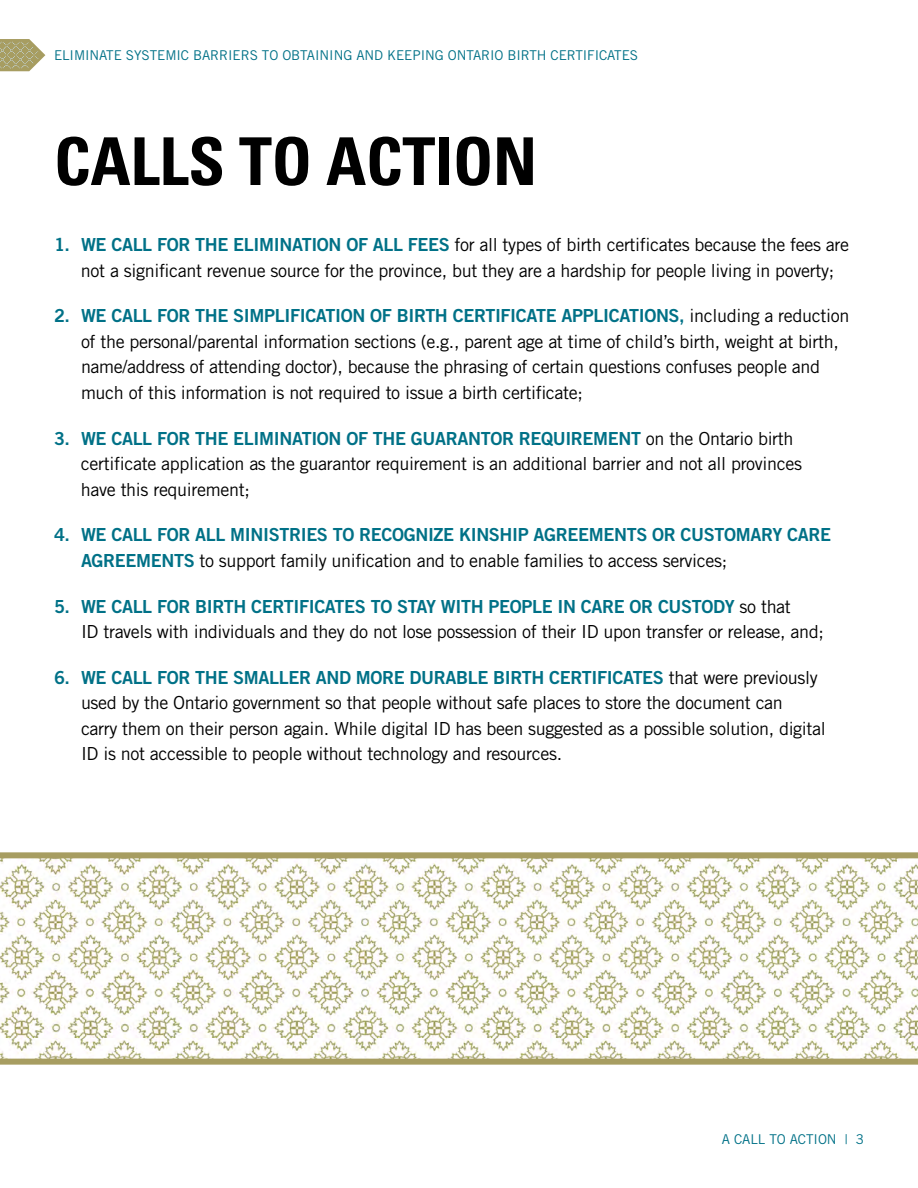
<style>
.page{position:relative;width:918px;height:1188px;background:#fff}
.page>*{position:absolute;margin:0;border:0;box-sizing:border-box;transform-origin:0 0}
.Headers{font:700 condensed 66px "Univers";letter-spacing:-.005em;color:#000}
.Body_Copy{font:18px/25.5px "Trade Gothic";letter-spacing:-.02em;color:#000}
.Body_Copy-2{font:18px/25.5px "Trade Gothic Bold Two";letter-spacing:-.02em;color:#007187}
.t1{font:13.5px "Trade Gothic";letter-spacing:-.005em;color:#007187}
.s1{font-family:"Trade Gothic Bold Two";color:#007187}
.s2{font-family:"Trade Gothic";color:#000}
</style>
<div class="page">
<svg style="left:1px;top:39px;width:45px;height:33px"></svg>
<svg style="left:1px;top:852px;width:917px;height:213px"></svg>
<svg style="left:0;top:0;width:1px;height:1188px"></svg>
<p class="t1" style="left:54px;top:47px;width:586px">ELIMINATE SYSTEMIC BARRIERS TO OBTAINING AND KEEPING ONTARIO BIRTH CERTIFICATES</p>
<p class="Headers" style="left:54px;top:121px;width:485px">CALLS TO ACTION</p>
<p class="Body_Copy" style="left:81px;top:232px;width:770px;text-indent:-27px"><span class="s1">1. WE CALL FOR THE ELIMINATION OF ALL FEES</span> for all types of birth certificates because the fees are not a significant revenue source for the province, but they are a hardship for people living in poverty;</p>
<p class="Body_Copy" style="left:81px;top:303px;width:770px;text-indent:-27px"><span class="s1">2. WE CALL FOR THE SIMPLIFICATION OF BIRTH CERTIFICATE APPLICATIONS,</span> including a reduction of the personal/parental information sections (e.g., parent age at time of child’s birth, weight at birth, name/address of attending doctor), because the phrasing of certain questions confuses people and much of this information is not required to issue a birth certificate;</p>
<p class="Body_Copy" style="left:81px;top:425px;width:723px;text-indent:-27px"><span class="s1">3. WE CALL FOR THE ELIMINATION OF THE GUARANTOR REQUIREMENT</span> on the Ontario birth certificate application as the guarantor requirement is an additional barrier and not all provinces have this requirement;</p>
<p class="Body_Copy-2" style="left:81px;top:522px;width:752px;text-indent:-27px">4. WE CALL FOR ALL MINISTRIES TO RECOGNIZE KINSHIP AGREEMENTS OR CUSTOMARY CARE<br>AGREEMENTS <span class="s2">to support family unification and to enable families to access services;</span></p>
<p class="Body_Copy" style="left:81px;top:593px;width:744px;text-indent:-27px"><span class="s1">5. WE CALL FOR BIRTH CERTIFICATES TO STAY WITH PEOPLE IN CARE OR CUSTODY</span> so that<br>ID travels with individuals and they do not lose possession of their ID upon transfer or release, and;</p>
<p class="Body_Copy" style="left:81px;top:664px;width:746px;text-indent:-27px"><span class="s1">6. WE CALL FOR THE SMALLER AND MORE DURABLE BIRTH CERTIFICATES</span> that were previously used by the Ontario government so that people without safe places to store the document can<br>carry them on their person again. While digital ID has been suggested as a possible solution, digital ID is not accessible to people without technology and resources.</p>
<p class="t1" style="left:722px;top:1132px;width:144px">A CALL TO ACTION | 3</p>
</div>
